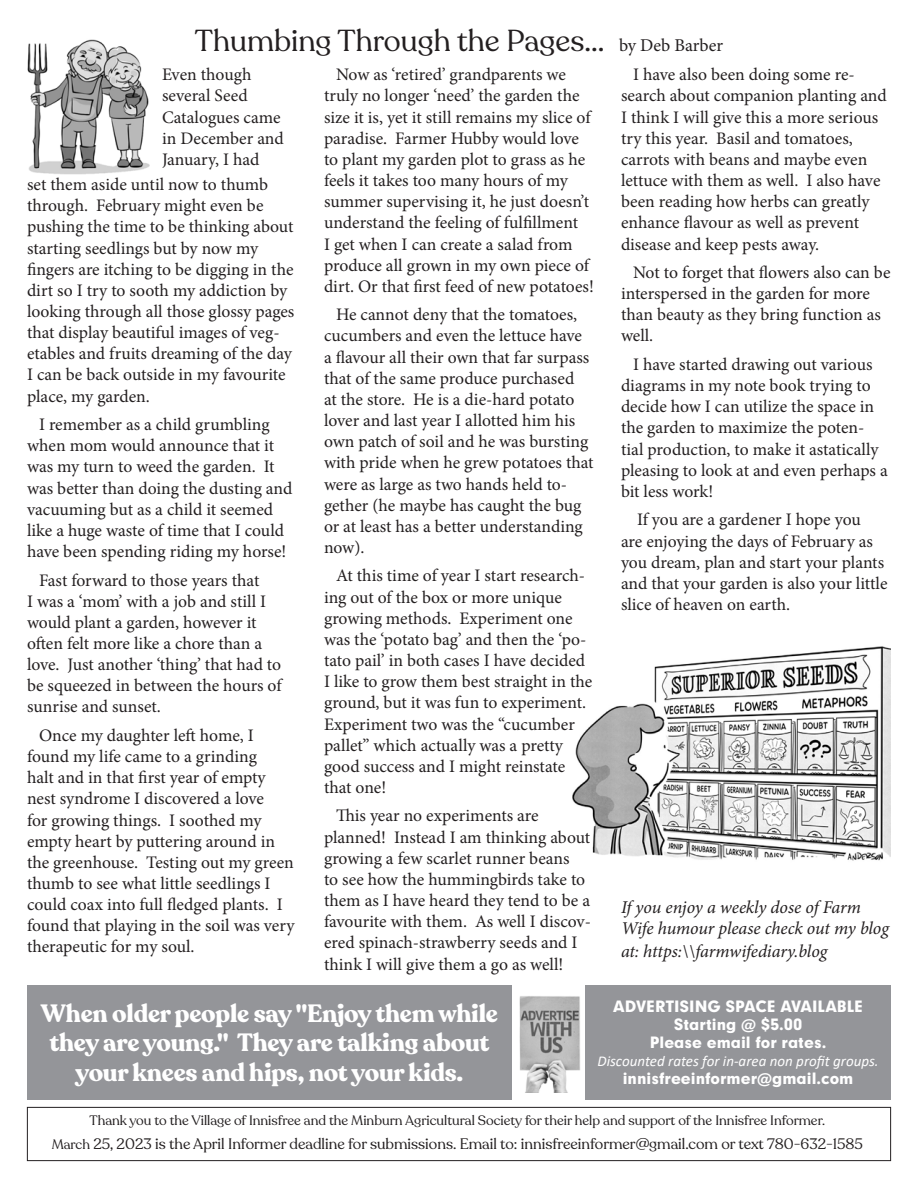
<style>
.page{position:relative;width:918px;height:1188px;background:#fff}
.page>*{position:absolute;margin:0;border:0;box-sizing:border-box;transform-origin:0 0}
.t1{font:30px "Recoleta Regular DEMO";color:#231f20}
.t2{font:700 24.75px/29.7px "Recoleta";letter-spacing:-.01em;color:#fff;text-align:center}
.t3{font:italic 18px/22px "Minion Pro";letter-spacing:-.01em;color:#231f20}
.t4{font:17.7px/21.1px "Minion Pro";color:#231f20}
.t5{font:15px "Recoleta";color:#231f20}
.t6{font:900 15px "Geometrix";color:#fff}
.t7{font:italic 15px "Calibri";color:#fff}
.t8{font:13.5px "Recoleta";color:#231f20}
.s1{font-family:"Minion Pro";font-size:18px}
.s2{font-size:13.5px}
</style>
<div class="page">
<img style="left:519px;top:996px;width:61px;height:97px">
<div style="left:585px;top:985px;width:306px;height:115px;background:#949599"></div>
<img style="left:27px;top:39px;width:123px;height:136px">
<img style="left:572px;top:646px;width:319px;height:215px">
<div style="left:27px;top:1107px;width:864px;height:54px;border:1px solid #231f20"></div>
<div style="left:27px;top:985px;width:485px;height:115px;background:#949599"></div>
<p class="t1" style="left:195px;top:27px;width:530px">Thumbing Through the Pages... <span class="s1">by Deb Barber</span></p>
<p class="t4" style="left:162px;top:64px;width:123px">Even though several Seed<br>Catalogues came in December and<br>January, I had</p>
<p class="t4" style="left:324px;top:64px;width:271px;text-indent:12px">Now as ‘retired’ grandparents we truly no longer ‘need’ the garden the size it is, yet it still remains my slice of paradise. Farmer Hubby would love to plant my garden plot to grass as he feels it takes too many hours of my summer supervising it, he just doesn’t understand the feeling of fulfillment<br>I get when I can create a salad from produce all grown in my own piece of dirt. Or that first feed of new potatoes!</p>
<p class="t4" style="left:324px;top:304px;width:271px;text-indent:12px">He cannot deny that the tomatoes, cucumbers and even the lettuce have a flavour all their own that far surpass that of the same produce purchased<br>at the store. He is a die-hard potato lover and last year I allotted him his own patch of soil and he was bursting with pride when he grew potatoes that were as large as two hands held to&shy;gether (he maybe has caught the bug or at least has a better understanding now).</p>
<p class="t4" style="left:324px;top:565px;width:270px;text-indent:12px">At this time of year I start research&shy;ing out of the box or more unique growing methods. Experiment one was the ‘potato bag’ and then the ‘po&shy;tato pail’ in both cases I have decided I like to grow them best straight in the ground, but it was fun to experiment.</p>
<p class="t4" style="left:324px;top:713px;width:252px">Experiment two was the “cucumber pallet” which actually was a pretty good success and I might reinstate that one!</p>
<p class="t4" style="left:324px;top:805px;width:268px;text-indent:12px">This year no experiments are planned! Instead I am thinking about growing a few scarlet runner beans<br>to see how the hummingbirds take to them as I have heard they tend to be a favourite with them. As well I discov&shy;ered spinach-strawberry seeds and I think I will give them a go as well!</p>
<p class="t4" style="left:621px;top:64px;width:267px;text-indent:12px">I have also been doing some re&shy;search about companion planting and I think I will give this a more serious try this year. Basil and tomatoes, carrots with beans and maybe even lettuce with them as well. I also have been reading how herbs can greatly enhance flavour as well as prevent disease and keep pests away.</p>
<p class="t4" style="left:621px;top:262px;width:271px;text-indent:12px">Not to forget that flowers also can be interspersed in the garden for more than beauty as they bring function as well.</p>
<p class="t4" style="left:621px;top:354px;width:268px;text-indent:12px">I have started drawing out various diagrams in my note book trying to decide how I can utilize the space in the garden to maximize the poten&shy;tial production, to make it astatically pleasing to look at and even perhaps a bit less work!</p>
<p class="t4" style="left:621px;top:509px;width:268px;text-indent:16px">If you are a gardener I hope you<br>are enjoying the days of February as you dream, plan and start your plants and that your garden is also your little slice of heaven on earth.</p>
<p class="t4" style="left:27px;top:174px;width:269px">set them aside until now to thumb through. February might even be pushing the time to be thinking about starting seedlings but by now my fingers are itching to be digging in the dirt so I try to sooth my addiction by looking through all those glossy pages that display beautiful images of veg&shy;etables and fruits dreaming of the day I can be back outside in my favourite place, my garden.</p>
<p class="t4" style="left:27px;top:414px;width:267px;text-indent:12px">I remember as a child grumbling when mom would announce that it was my turn to weed the garden. It was better than doing the dusting and vacuuming but as a child it seemed like a huge waste of time that I could have been spending riding my horse!</p>
<p class="t4" style="left:27px;top:569px;width:256px;text-indent:12px">Fast forward to those years that<br>I was a ‘mom’ with a job and still I would plant a garden, however it often felt more like a chore than a love. Just another ‘thing’ that had to be squeezed in between the hours of sunrise and sunset.</p>
<p class="t4" style="left:27px;top:725px;width:269px;text-indent:12px">Once my daughter left home, I found my life came to a grinding<br>halt and in that first year of empty nest syndrome I discovered a love<br>for growing things. I soothed my empty heart by puttering around in the greenhouse. Testing out my green thumb to see what little seedlings I could coax into full fledged plants. I found that playing in the soil was very therapeutic for my soul.</p>
<p class="t3" style="left:621px;top:896px;width:270px">If you enjoy a weekly dose of Farm<br>Wife humour please check out my blog at: https:\\farmwifediary.blog</p>
<p class="t6" style="left:613px;top:996px;width:251px">ADVERTISING SPACE AVAILABLE</p>
<p class="t6" style="left:674px;top:1014px;width:130px">Starting @ $5.00</p>
<p class="t6" style="left:650px;top:1032px;width:178px">Please email for rates.</p>
<p class="t7" style="left:597px;top:1051px;width:283px">Discounted rates for in-area non profit groups.</p>
<p class="t6" style="left:623px;top:1068px;width:232px">innisfreeinformer@gmail.com</p>
<p class="t2" style="left:41px;top:999px;width:459px">When older people say "Enjoy them while they are young." They are talking about your knees and hips, not your kids.</p>
<p class="t8" style="left:90px;top:1112px;width:737px">Thank you to the Village of Innisfree and the Minburn Agricultural Society for their help and support of the Innisfree Informer.</p>
<p class="t5" style="left:52px;top:1134px;width:813px"><span class="s2">March</span> 25, 2023 is the April Informer deadline for submissions. Email to: innisfreeinformer@gmail.com or text 780-632-1585</p>
</div>
